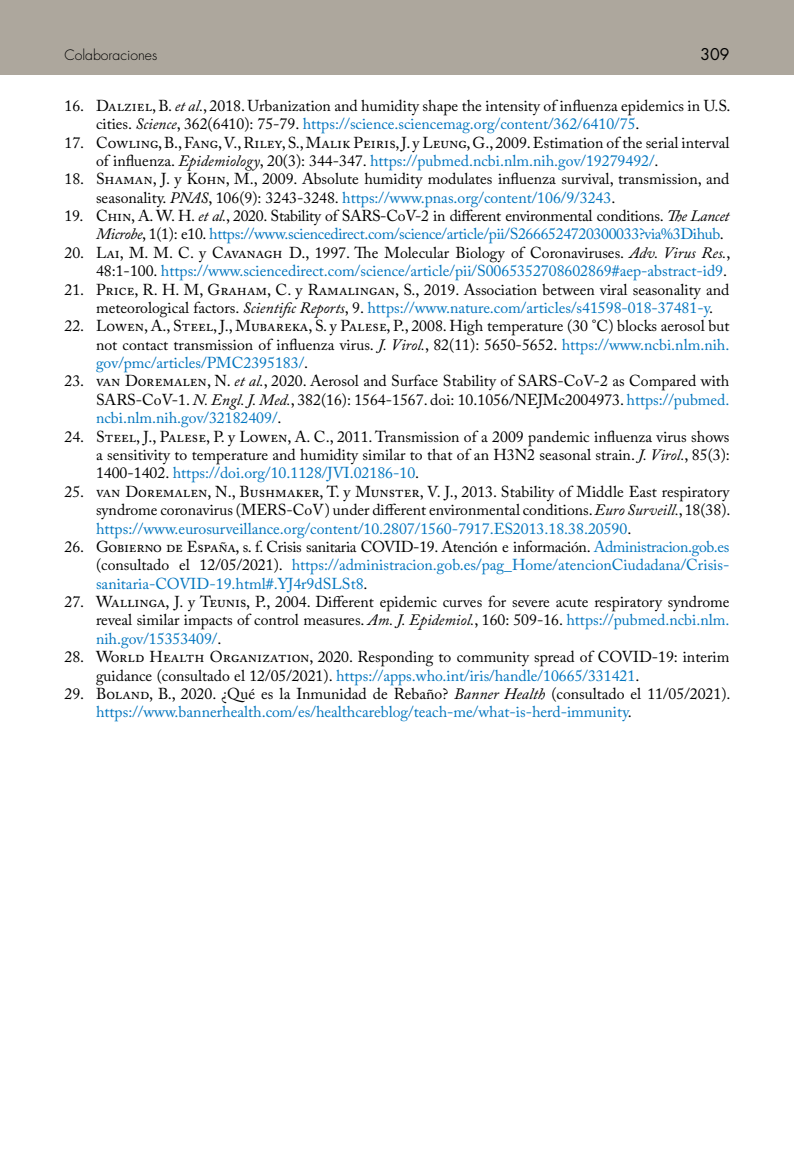
<style>
.page{position:relative;width:794px;height:1166px;background:#fff}
.page>*{position:absolute;margin:0;border:0;box-sizing:border-box;transform-origin:0 0}
._10_6_Bibliografia{font:15.75px/18.4px "Adobe Caslon Pro";color:#000}
._10_6_Bibliografia-2{font:15.75px/18.4px "Adobe Caslon Pro";color:#0075bf;text-align:right}
._10_6_Bibliografia-3{font:15.75px/18.4px "Adobe Caslon Pro";letter-spacing:-.02em;color:#000}
.t1{font:15.75px "Futura Std";color:#000}
.t2{font:300 14px "Futura Std";color:#000}
.s1{font-style:italic}
.s2{color:#0075bf}
.s3{color:#000}
.s4{font-style:italic;color:#000}
</style>
<div class="page">
<div style="left:0;top:0;width:794px;height:74px;background:#ada79d"></div>
<p class="t2" style="left:64px;top:46px;width:94px">Colaboraciones</p>
<p class="t1" style="left:700px;top:44px;width:31px">309</p>
<p class="_10_6_Bibliografia" style="left:96px;top:96px;width:636px;text-indent:-32px">16. Dalziel, B. <span class="s1">et al.</span>, 2018. Urbanization and humidity shape the intensity of influenza epidemics in U.S. cities. <span class="s1">Science</span>, 362(6410): 75-79. <span class="s2">https://science.sciencemag.org/content/362/6410/75</span>.</p>
<p class="_10_6_Bibliografia" style="left:96px;top:133px;width:635px;text-indent:-32px">17. Cowling, B., Fang, V., Riley, S., Malik Peiris, J. y Leung, G., 2009. Estimation of the serial interval of influenza. <span class="s1">Epidemiology</span>, 20(3): 344-347. <span class="s2">https://pubmed.ncbi.nlm.nih.gov/19279492/</span>.</p>
<p class="_10_6_Bibliografia" style="left:96px;top:170px;width:635px;text-indent:-32px">18. Shaman, J. y Kohn, M., 2009. Absolute humidity modulates influenza survival, transmission, and seasonality. <span class="s1">PNAS</span>, 106(9): 3243-3248. <span class="s2">https://www.pnas.org/content/106/9/3243</span>.</p>
<p class="_10_6_Bibliografia-3" style="left:96px;top:206px;width:635px;text-indent:-32px">19. Chin, A. W. H. <span class="s1">et al.</span>, 2020. Stability of SARS-CoV-2 in different environmental conditions. <span class="s1">The Lancet<br>Microbe</span>, 1(1): e10. <span class="s2">https://www.sciencedirect.com/science/article/pii/S2666524720300033?via%3Dihub</span>.</p>
<p class="_10_6_Bibliografia-2" style="left:64px;top:243px;width:667px"><span class="s3">20. Lai, M. M. C. y Cavanagh D., 1997. The Molecular Biology of Coronaviruses.</span> <span class="s4">Adv. Virus Res.</span><span class="s3">,<br>48:1‑100.</span> https://www.sciencedirect.com/science/article/pii/S0065352708602869#aep-abstract-id9<span class="s3">.</span></p>
<p class="_10_6_Bibliografia" style="left:96px;top:280px;width:635px;text-indent:-32px">21. Price, R. H. M, Graham, C. y Ramalingan, S., 2019. Association between viral seasonality and meteorological factors. <span class="s1">Scientific Reports</span>, 9. <span class="s2">https://www.nature.com/articles/s41598-018-37481-y</span>.</p>
<p class="_10_6_Bibliografia" style="left:96px;top:317px;width:635px;text-align:justify;text-indent:-32px">22. Lowen, A., Steel, J., Mubareka, S. y Palese, P., 2008. High temperature (30 °C) blocks aerosol but not contact transmission of influenza virus. <span class="s1">J. Virol.</span>, 82(11): 5650-5652. <span class="s2">https://www.ncbi.nlm.nih. gov/pmc/articles/PMC2395183/</span>.</p>
<p class="_10_6_Bibliografia" style="left:96px;top:372px;width:635px;text-align:justify;text-indent:-32px">23. van Doremalen, N. <span class="s1">et al.</span>, 2020. Aerosol and Surface Stability of SARS-CoV-2 as Compared with SARS-CoV-1. <span class="s1">N. Engl. J. Med.</span>, 382(16): 1564-1567. doi: 10.1056/NEJMc2004973. <span class="s2">https://pubmed. ncbi.nlm.nih.gov/32182409/</span>.</p>
<p class="_10_6_Bibliografia" style="left:96px;top:427px;width:635px;text-align:justify;text-indent:-32px">24. Steel, J., Palese, P. y Lowen, A. C., 2011. Transmission of a 2009 pandemic influenza virus shows a sensitivity to temperature and humidity similar to that of an H3N2 seasonal strain. <span class="s1">J. Virol.</span>, 85(3):<br>1400-1402. <span class="s2">https://doi.org/10.1128/JVI.02186-10</span>.</p>
<p class="_10_6_Bibliografia" style="left:96px;top:482px;width:636px;text-align:justify;text-indent:-32px">25. van Doremalen, N., Bushmaker, T. y Munster, V. J., 2013. Stability of Middle East respiratory syndrome coronavirus (MERS-CoV) under different environmental conditions. <span class="s1">Euro Surveill.</span>, 18(38). <span class="s2">https://www.eurosurveillance.org/content/10.2807/1560-7917.ES2013.18.38.20590</span>.</p>
<p class="_10_6_Bibliografia-2" style="left:96px;top:537px;width:635px;text-align:justify;text-indent:-32px"><span class="s3">26. Gobierno de España, s. f. Crisis sanitaria COVID-19. Atención e información.</span> Administracion.gob.es <span class="s3">(consultado el 12/05/2021).</span> https://administracion.gob.es/pag_Home/atencionCiudadana/Crisis&shy;sanitaria-COVID-19.html#.YJ4r9dSLSt8<span class="s3">.</span></p>
<p class="_10_6_Bibliografia" style="left:96px;top:592px;width:635px;text-align:justify;text-indent:-32px">27. Wallinga, J. y Teunis, P., 2004. Different epidemic curves for severe acute respiratory syndrome reveal similar impacts of control measures. <span class="s1">Am. J. Epidemiol.</span>, 160: 509-16. <span class="s2">https://pubmed.ncbi.nlm. nih.gov/15353409/</span>.</p>
<p class="_10_6_Bibliografia" style="left:96px;top:647px;width:635px;text-indent:-32px">28. World Health Organization, 2020. Responding to community spread of COVID-19: interim guidance (consultado el 12/05/2021). <span class="s2">https://apps.who.int/iris/handle/10665/331421</span>.</p>
<p class="_10_6_Bibliografia-2" style="left:96px;top:684px;width:636px;text-align:left;text-indent:-32px"><span class="s3">29. Boland, B., 2020. ¿Qué es la Inmunidad de Rebaño?</span> <span class="s4">Banner Health</span> <span class="s3">(consultado el 11/05/2021). </span>https://www.bannerhealth.com/es/healthcareblog/teach-me/what-is-herd-immunity<span class="s3">.</span></p>
</div>
